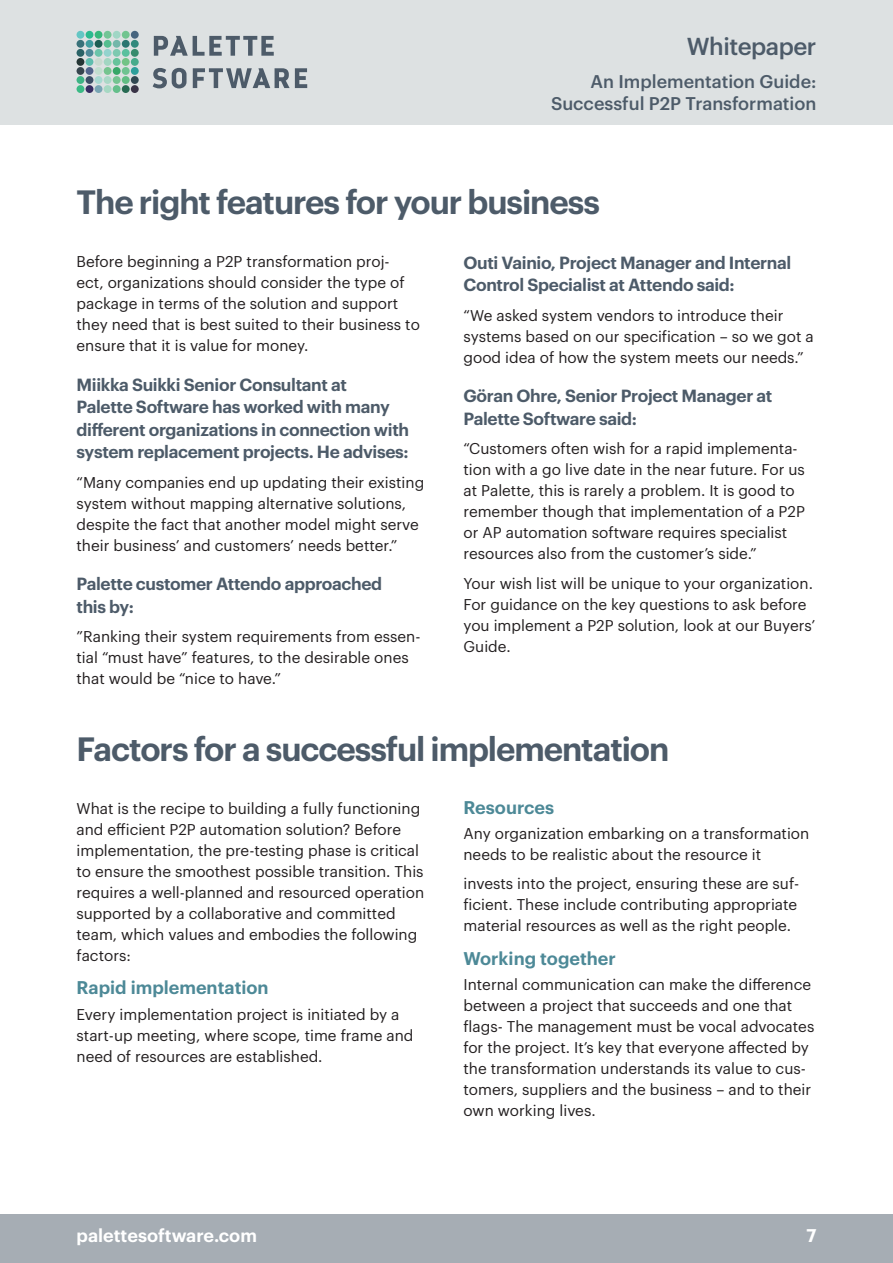
<style>
.page{position:relative;width:893px;height:1263px;background:#fff}
.page>*{position:absolute;margin:0;border:0;box-sizing:border-box;transform-origin:0 0}
.t1{font:600 33px "Graphik";letter-spacing:-.035em;color:#4d5b69}
.t2{font:500 24px "Graphik";letter-spacing:-.02em;color:#4d5b69}
.t3{font:500 18px/21.6px "Graphik";color:#4d5b69;text-align:right}
.t4{font:600 18px "Graphik";color:#4d8997}
.t5{font:600 18px "Graphik";color:#fff}
.t6{font:600 17.25px/22.5px "Graphik";letter-spacing:-.02em;color:#4d5b69}
.t7{font:15.3px/21px "Graphik";color:#231f20}
</style>
<div class="page">
<div style="left:0;top:0;width:893px;height:125px;background:#dde1e2"></div>
<div style="left:77px;top:31px;width:7px;height:8px;background:#64c6c4;border-radius:50%"></div>
<div style="left:77px;top:40px;width:7px;height:8px;background:#39727a;border-radius:50%"></div>
<div style="left:77px;top:49px;width:7px;height:8px;background:#296266;border-radius:50%"></div>
<div style="left:77px;top:58px;width:7px;height:8px;background:#243534;border-radius:50%"></div>
<div style="left:77px;top:67px;width:7px;height:8px;background:#36454e;border-radius:50%"></div>
<div style="left:77px;top:76px;width:7px;height:8px;background:#3db384;border-radius:50%"></div>
<div style="left:77px;top:85px;width:7px;height:8px;background:#3bba85;border-radius:50%"></div>
<div style="left:86px;top:31px;width:7px;height:8px;background:#2cba8f;border-radius:50%"></div>
<div style="left:86px;top:40px;width:7px;height:8px;background:#409d9f;border-radius:50%"></div>
<div style="left:86px;top:49px;width:7px;height:8px;background:#4d8998;border-radius:50%"></div>
<div style="left:86px;top:58px;width:7px;height:8px;background:#5fbdae;border-radius:50%"></div>
<div style="left:86px;top:67px;width:7px;height:8px;background:#51648b;border-radius:50%"></div>
<div style="left:86px;top:76px;width:7px;height:8px;background:#3c4f66;border-radius:50%"></div>
<div style="left:86px;top:85px;width:7px;height:8px;background:#372d63;border-radius:50%"></div>
<div style="left:95px;top:31px;width:7px;height:8px;background:#37b87c;border-radius:50%"></div>
<div style="left:95px;top:40px;width:7px;height:8px;background:#1d5f53;border-radius:50%"></div>
<div style="left:95px;top:49px;width:7px;height:8px;background:#6bc4aa;border-radius:50%"></div>
<div style="left:95px;top:58px;width:7px;height:8px;background:#c9dad0;border-radius:50%"></div>
<div style="left:95px;top:67px;width:7px;height:8px;background:#c1decf;border-radius:50%"></div>
<div style="left:95px;top:76px;width:7px;height:8px;background:#a7d9d1;border-radius:50%"></div>
<div style="left:95px;top:85px;width:7px;height:8px;background:#78a5b4;border-radius:50%"></div>
<div style="left:104px;top:31px;width:8px;height:8px;background:#73c596;border-radius:50%"></div>
<div style="left:104px;top:40px;width:8px;height:8px;background:#55be8f;border-radius:50%"></div>
<div style="left:104px;top:49px;width:8px;height:8px;background:#93d3ce;border-radius:50%"></div>
<div style="left:104px;top:58px;width:8px;height:8px;background:#a2d6c2;border-radius:50%"></div>
<div style="left:104px;top:67px;width:8px;height:8px;background:#75c48f;border-radius:50%"></div>
<div style="left:104px;top:76px;width:8px;height:8px;background:#a9d8c6;border-radius:50%"></div>
<div style="left:104px;top:85px;width:8px;height:8px;background:#a6d8c3;border-radius:50%"></div>
<div style="left:113px;top:31px;width:8px;height:8px;background:#a0d6c5;border-radius:50%"></div>
<div style="left:113px;top:40px;width:8px;height:8px;background:#73b7aa;border-radius:50%"></div>
<div style="left:113px;top:49px;width:8px;height:8px;background:#7dc9b0;border-radius:50%"></div>
<div style="left:113px;top:58px;width:8px;height:8px;background:#66c39b;border-radius:50%"></div>
<div style="left:113px;top:67px;width:8px;height:8px;background:#36a767;border-radius:50%"></div>
<div style="left:113px;top:76px;width:8px;height:8px;background:#74c491;border-radius:50%"></div>
<div style="left:113px;top:85px;width:8px;height:8px;background:#64bf8b;border-radius:50%"></div>
<div style="left:122px;top:31px;width:8px;height:8px;background:#71c48f;border-radius:50%"></div>
<div style="left:122px;top:40px;width:8px;height:8px;background:#2a7570;border-radius:50%"></div>
<div style="left:122px;top:49px;width:8px;height:8px;background:#5ac09e;border-radius:50%"></div>
<div style="left:122px;top:58px;width:8px;height:8px;background:#72c386;border-radius:50%"></div>
<div style="left:122px;top:67px;width:8px;height:8px;background:#6fc391;border-radius:50%"></div>
<div style="left:122px;top:76px;width:8px;height:8px;background:#61be84;border-radius:50%"></div>
<div style="left:122px;top:85px;width:8px;height:8px;background:#276b53;border-radius:50%"></div>
<div style="left:131px;top:31px;width:8px;height:8px;background:#47657f;border-radius:50%"></div>
<div style="left:131px;top:40px;width:8px;height:8px;background:#31897d;border-radius:50%"></div>
<div style="left:131px;top:49px;width:8px;height:8px;background:#378b6d;border-radius:50%"></div>
<div style="left:131px;top:58px;width:8px;height:8px;background:#48ab8b;border-radius:50%"></div>
<div style="left:131px;top:67px;width:8px;height:8px;background:#2d9f9b;border-radius:50%"></div>
<div style="left:131px;top:76px;width:8px;height:8px;background:#314852;border-radius:50%"></div>
<div style="left:131px;top:85px;width:8px;height:8px;background:#393447;border-radius:50%"></div>
<svg style="left:154px;top:36px;width:120px;height:20px"></svg>
<svg style="left:153px;top:68px;width:34px;height:20px"></svg>
<svg style="left:193px;top:68px;width:114px;height:20px"></svg>
<div style="left:0;top:1214px;width:893px;height:49px;background:#a6adb4"></div>
<h2 class="t2" style="left:687px;top:28px;width:131px">Whitepaper</h2>
<p class="t3" style="left:551px;top:70px;width:267px">An Implementation Guide:<br>Successful P2P Transformation</p>
<h1 class="t1" style="left:77px;top:177px;width:525px">The right features for your business</h1>
<p class="t7" style="left:77px;top:250px;width:345px">Before beginning a P2P transformation proj&shy;ect, organizations should consider the type of package in terms of the solution and support they need that is best suited to their business to ensure that it is value for money.</p>
<p class="t6" style="left:77px;top:372px;width:334px">Miikka Suikki Senior Consultant at<br>Palette Software has worked with many different organizations in connection with system replacement projects. He advises:</p>
<p class="t7" style="left:77px;top:470px;width:349px">“Many companies end up updating their existing system without mapping alternative solutions, despite the fact that another model might serve their business’ and customers’ needs better.”</p>
<p class="t6" style="left:77px;top:571px;width:307px">Palette customer Attendo approached this by:</p>
<p class="t7" style="left:77px;top:625px;width:345px">”Ranking their system requirements from essen&shy;tial “must have” features, to the desirable ones that would be “nice to have.”</p>
<p class="t6" style="left:463px;top:250px;width:329px">Outi Vainio, Project Manager and Internal<br>Control Specialist at Attendo said:</p>
<p class="t7" style="left:463px;top:303px;width:352px">“We asked system vendors to introduce their systems based on our specification – so we got a good idea of how the system meets our needs.”</p>
<p class="t6" style="left:463px;top:383px;width:310px">Göran Ohre, Senior Project Manager at<br>Palette Software said:</p>
<p class="t7" style="left:463px;top:437px;width:343px">“Customers often wish for a rapid implementa&shy;tion with a go live date in the near future. For us at Palette, this is rarely a problem. It is good to remember though that implementation of a P2P or AP automation software requires specialist resources also from the customer’s side.”</p>
<p class="t7" style="left:463px;top:571px;width:353px">Your wish list will be unique to your organization.<br>For guidance on the key questions to ask before you implement a P2P solution, look at our Buyers’ Guide.</p>
<h1 class="t1" style="left:77px;top:723px;width:594px">Factors for a successful implementation</h1>
<p class="t7" style="left:77px;top:796px;width:349px">What is the recipe to building a fully functioning and efficient P2P automation solution? Before implementation, the pre-testing phase is critical to ensure the smoothest possible transition. This requires a well-planned and resourced operation supported by a collaborative and committed team, which values and embodies the following factors:</p>
<p class="t4" style="left:77px;top:974px;width:194px">Rapid implementation</p>
<p class="t7" style="left:77px;top:1002px;width:339px">Every implementation project is initiated by a start-up meeting, where scope, time frame and need of resources are established.</p>
<p class="t4" style="left:463px;top:793px;width:92px">Resources</p>
<p class="t7" style="left:463px;top:821px;width:347px">Any organization embarking on a transformation needs to be realistic about the resource it</p>
<p class="t7" style="left:463px;top:872px;width:337px">invests into the project, ensuring these are suf&shy;ficient. These include contributing appropriate material resources as well as the right people.</p>
<p class="t4" style="left:463px;top:945px;width:154px">Working together</p>
<p class="t7" style="left:463px;top:973px;width:352px">Internal communication can make the difference between a project that succeeds and one that flags- The management must be vocal advocates for the project. It’s key that everyone affected by the transformation understands its value to cus&shy;tomers, suppliers and the business – and to their own working lives.</p>
<p class="t5" style="left:77px;top:1221px;width:182px">palettesoftware.com</p>
<p class="t5" style="left:806px;top:1221px;width:12px">7</p>
</div>
